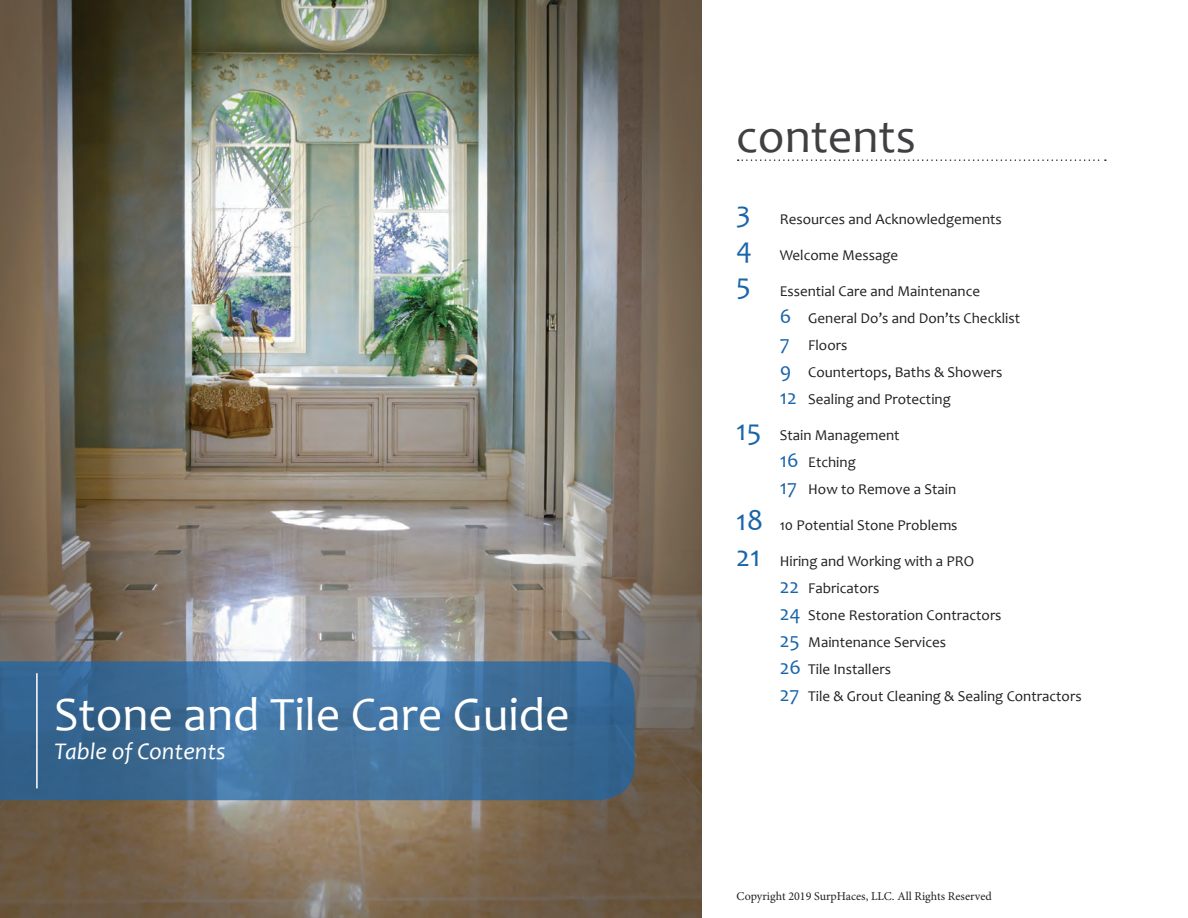
<style>
.page{position:relative;width:1188px;height:918px;background:#fff}
.page>*{position:absolute;margin:0;border:0;box-sizing:border-box;transform-origin:0 0}
.t1{font:48px "Candara";color:#fff}
.t2{font:48px "Candara";color:#403f41}
.t3{font:30px "Candara";color:#1965aa}
.t4{font:italic 24px "Candara";color:#fff}
.t5{font:15px/27px "Candara";color:#231f20}
.t6{font:12px "Minion Pro";color:#231f20}
.s1{font-size:30px;color:#1965aa}
.s2{font-size:21px;color:#1965aa}
</style>
<div class="page">
<img style="left:0;top:0;width:701px;height:918px">
<svg style="left:738px;top:159px;width:368px;height:2px"></svg>
<svg style="left:0;top:661px;width:635px;height:139px;background:#3e6e99"></svg>
<hr style="left:36px;top:673px;width:2px;height:115px;background:#fff">
<h1 class="t1" style="left:54px;top:684px;width:517px">Stone and Tile Care Guide</h1>
<h3 class="t4" style="left:54px;top:737px;width:173px">Table of Contents</h3>
<h1 class="t2" style="left:736px;top:106px;width:181px">contents</h1>
<p class="t5" style="left:736px;top:205px;width:267px"><span class="s1">3</span> Resources and Acknowledgements</p>
<p class="t5" style="left:736px;top:241px;width:164px"><span class="s1">4</span> Welcome Message</p>
<h2 class="t3" style="left:736px;top:266px;width:16px">5</h2>
<p class="t5" style="left:780px;top:277px;width:242px">Essential Care and Maintenance<br><span class="s2">6</span> General Do’s and Don’ts Checklist<br><span class="s2">7</span> Floors<br><span class="s2">9</span> Countertops, Baths &amp; Showers<br><span class="s2">12</span> Sealing and Protecting</p>
<p class="t5" style="left:780px;top:421px;width:178px;text-indent:-44px"><span class="s1">15</span> Stain Management<br><span class="s2">16</span> Etching<br><span class="s2">17</span> How to Remove a Stain</p>
<p class="t5" style="left:736px;top:511px;width:223px"><span class="s1">18</span> 10 Potential Stone Problems</p>
<p class="t5" style="left:780px;top:547px;width:303px;text-indent:-44px"><span class="s1">21</span> Hiring and Working with a PRO<br><span class="s2">22</span> Fabricators<br><span class="s2">24</span> Stone Restoration Contractors<br><span class="s2">25</span> Maintenance Services<br><span class="s2">26</span> Tile Installers<br><span class="s2">27</span> Tile &amp; Grout Cleaning &amp; Sealing Contractors</p>
<p class="t6" style="left:737px;top:888px;width:257px">Copyright 2019 SurpHaces, LLC. All Rights Reserved</p>
</div>
